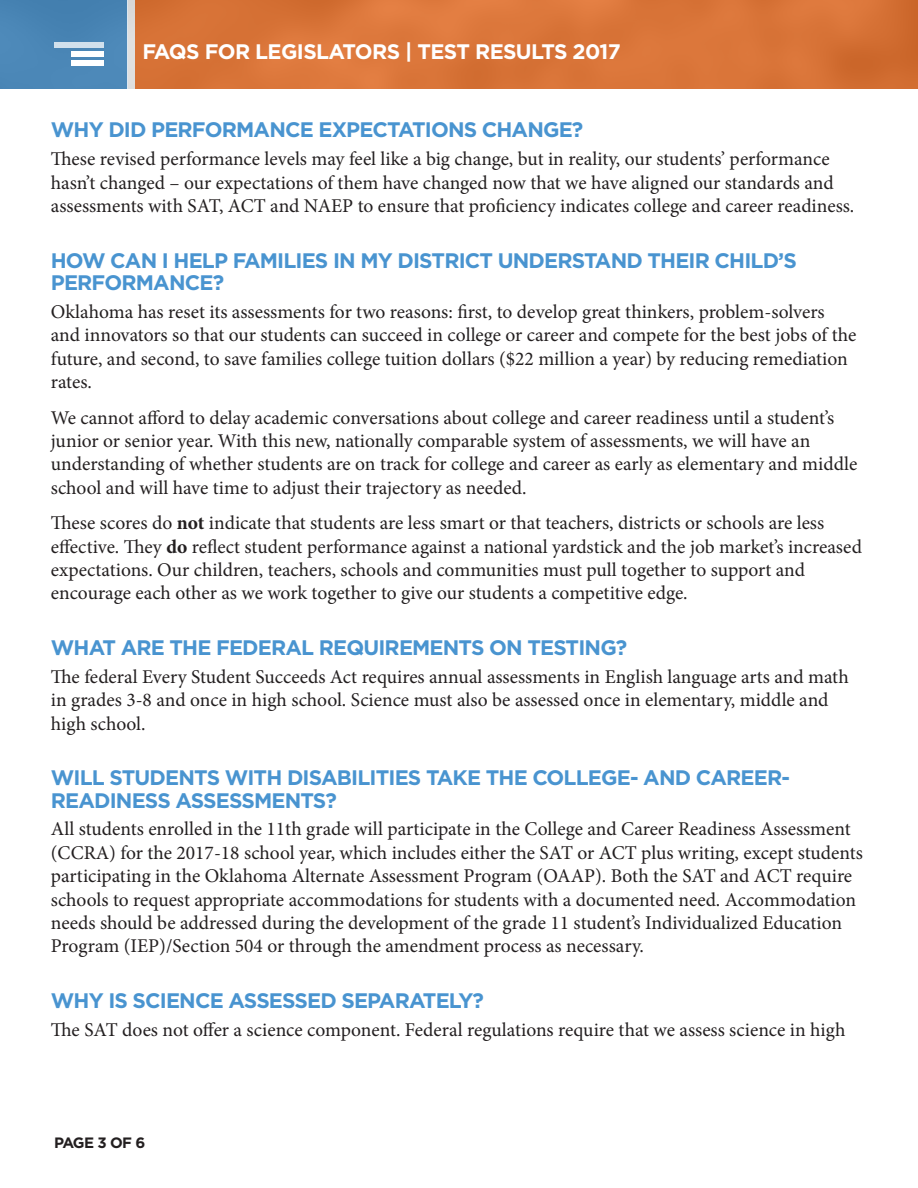
<style>
.page{position:relative;width:918px;height:1188px;background:#fff}
.page>*{position:absolute;margin:0;border:0;box-sizing:border-box;transform-origin:0 0}
.t1{font:700 21px/22.5px "Gotham";letter-spacing:-.04em;color:#4994d0}
.t2{font:700 21px "Gotham";letter-spacing:-.03em;color:#fff}
.Body{font:19.5px/23.4px "Minion Pro";color:#231f20}
.t3{font:700 15px "Gotham";letter-spacing:-.06em;color:#231f20}
.s1{font-weight:700}
</style>
<div class="page">
<div style="left:135px;top:0;width:783px;height:89px;background:#d97539"></div>
<div style="left:0;top:0;width:127px;height:89px;background:#4b87b7"></div>
<div style="left:127px;top:0;width:8px;height:89px;background:#dfdfdf"></div>
<div style="left:54px;top:43px;width:50px;height:5px;background:#d1e0ec"></div>
<div style="left:71px;top:51px;width:33px;height:6px;background:#fff"></div>
<div style="left:71px;top:60px;width:33px;height:5px;background:#fff"></div>
<p class="t2" style="left:142px;top:40px;width:480px">FAQS FOR LEGISLATORS | TEST RESULTS 2017</p>
<p class="t1" style="left:51px;top:118px;width:534px">WHY DID PERFORMANCE EXPECTATIONS CHANGE?</p>
<p class="Body" style="left:51px;top:147px;width:805px">These revised performance levels may feel like a big change, but in reality, our students’ performance hasn’t changed – our expectations of them have changed now that we have aligned our standards and assessments with SAT, ACT and NAEP to ensure that proficiency indicates college and career readiness.</p>
<p class="t1" style="left:51px;top:248px;width:748px">HOW CAN I HELP FAMILIES IN MY DISTRICT UNDERSTAND THEIR CHILD’S<br>PERFORMANCE?</p>
<p class="Body" style="left:51px;top:300px;width:807px">Oklahoma has reset its assessments for two reasons: first, to develop great thinkers, problem-solvers and innovators so that our students can succeed in college or career and compete for the best jobs of the future, and second, to save families college tuition dollars ($22 million a year) by reducing remediation rates.</p>
<p class="Body" style="left:51px;top:406px;width:808px">We cannot afford to delay academic conversations about college and career readiness until a student’s junior or senior year. With this new, nationally comparable system of assessments, we will have an understanding of whether students are on track for college and career as early as elementary and middle school and will have time to adjust their trajectory as needed.</p>
<p class="Body" style="left:51px;top:511px;width:813px">These scores do <span class="s1">not</span> indicate that students are less smart or that teachers, districts or schools are less effective. They <span class="s1">do</span> reflect student performance against a national yardstick and the job market’s increased expectations. Our children, teachers, schools and communities must pull together to support and encourage each other as we work together to give our students a competitive edge.</p>
<p class="t1" style="left:51px;top:636px;width:578px">WHAT ARE THE FEDERAL REQUIREMENTS ON TESTING?</p>
<p class="Body" style="left:51px;top:665px;width:799px">The federal Every Student Succeeds Act requires annual assessments in English language arts and math in grades 3-8 and once in high school. Science must also be assessed once in elementary, middle and high school.</p>
<p class="t1" style="left:51px;top:766px;width:741px">WILL STUDENTS WITH DISABILITIES TAKE THE COLLEGE- AND CAREER-<br>READINESS ASSESSMENTS?</p>
<p class="Body" style="left:51px;top:818px;width:814px">All students enrolled in the 11th grade will participate in the College and Career Readiness Assessment (CCRA) for the 2017-18 school year, which includes either the SAT or ACT plus writing, except students participating in the Oklahoma Alternate Assessment Program (OAAP). Both the SAT and ACT require schools to request appropriate accommodations for students with a documented need. Accommodation needs should be addressed during the development of the grade 11 student’s Individualized Education Program (IEP)/Section 504 or through the amendment process as necessary.</p>
<p class="t1" style="left:51px;top:989px;width:435px">WHY IS SCIENCE ASSESSED SEPARATELY?</p>
<p class="Body" style="left:51px;top:1018px;width:796px">The SAT does not offer a science component. Federal regulations require that we assess science in high</p>
<p class="t3" style="left:54px;top:1134px;width:93px">PAGE 3 OF 6</p>
</div>
